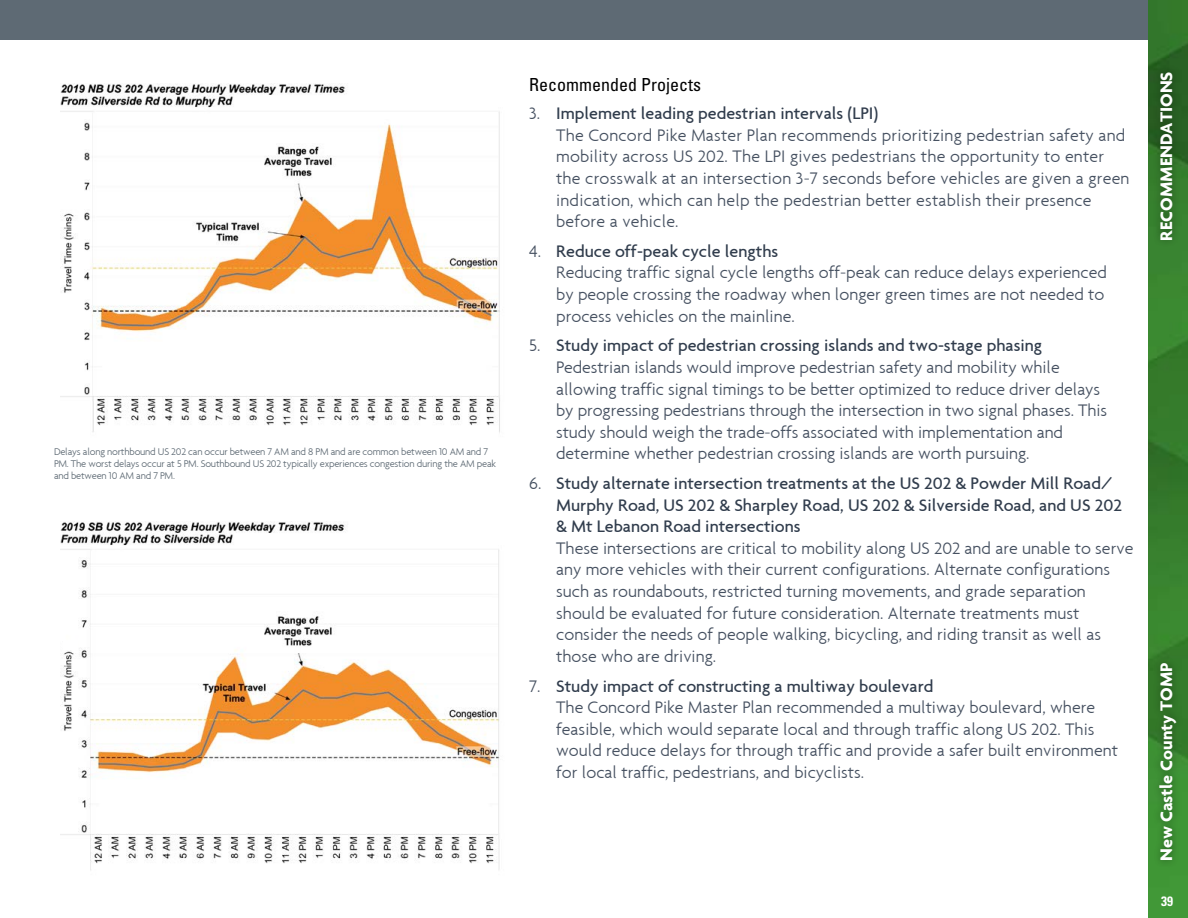
<style>
.page{position:relative;width:1188px;height:918px;background:#fff}
.page>*{position:absolute;margin:0;border:0;box-sizing:border-box;transform-origin:0 0}
.t1{font:300 18px/21.6px "Agenda";color:#465161}
.side_bar{font:700 18px "Agenda";color:#fff}
.t2{font:condensed 18px "Univers LT Std";color:#000}
.t3{font:700 condensed 13.5px "Univers LT Std";color:#fff}
.subhead{font:300 10.5px/12px "Agenda";letter-spacing:-.02em;color:#5e6a74}
.s1{font-weight:500;color:#313d4d}
</style>
<div class="page">
<div style="left:0;top:0;width:1188px;height:40px;background:#5e6a74"></div>
<img style="left:1148px;top:0;width:40px;height:918px">
<div style="left:1152px;top:64px;width:32px;height:804px;background:#000;opacity:.4"></div>
<img style="left:60px;top:83px;width:440px;height:350px">
<img style="left:60px;top:521px;width:440px;height:349px">
<div style="left:63px;top:641px;width:15px;height:9px;background:#fff"></div>
<p class="subhead" style="left:54px;top:446px;width:444px">Delays along northbound US 202 can occur between 7 AM and 8 PM and are common between 10 AM and 7<br>PM. The worst delays occur at 5 PM. Southbound US 202 typically experiences congestion during the AM peak and between 10 AM and 7 PM.</p>
<p class="t2" style="left:529px;top:73px;width:173px">Recommended Projects</p>
<p class="t1" style="left:556px;top:102px;width:575px;text-indent:-27px">3. <span class="s1">Implement leading pedestrian intervals (LPI)<br></span>The Concord Pike Master Plan recommends prioritizing pedestrian safety and mobility across US 202. The LPI gives pedestrians the opportunity to enter the crosswalk at an intersection 3-7 seconds before vehicles are given a green indication, which can help the pedestrian better establish their presence before a vehicle.</p>
<p class="t1" style="left:556px;top:240px;width:552px;text-indent:-27px">4. <span class="s1">Reduce off-peak cycle lengths<br></span>Reducing traffic signal cycle lengths off-peak can reduce delays experienced by people crossing the roadway when longer green times are not needed to process vehicles on the mainline.</p>
<p class="t1" style="left:556px;top:334px;width:553px;text-indent:-27px">5. <span class="s1">Study impact of pedestrian crossing islands and two-stage phasing </span>Pedestrian islands would improve pedestrian safety and mobility while allowing traffic signal timings to be better optimized to reduce driver delays by progressing pedestrians through the intersection in two signal phases. This study should weigh the trade-offs associated with implementation and determine whether pedestrian crossing islands are worth pursuing.</p>
<p class="t1" style="left:556px;top:472px;width:579px;text-indent:-27px">6. <span class="s1">Study alternate intersection treatments at the US 202 &amp; Powder Mill Road/ Murphy Road, US 202 &amp; Sharpley Road, US 202 &amp; Silverside Road, and US 202 &amp; Mt Lebanon Road intersections<br></span>These intersections are critical to mobility along US 202 and are unable to serve any more vehicles with their current configurations. Alternate configurations such as roundabouts, restricted turning movements, and grade separation should be evaluated for future consideration. Alternate treatments must consider the needs of people walking, bicycling, and riding transit as well as those who are driving.</p>
<p class="t1" style="left:556px;top:675px;width:563px;text-indent:-27px">7. <span class="s1">Study impact of constructing a multiway boulevard<br></span>The Concord Pike Master Plan recommended a multiway boulevard, where feasible, which would separate local and through traffic along US 202. This would reduce delays for through traffic and provide a safer built environment for local traffic, pedestrians, and bicyclists.</p>
<p class="side_bar" style="left:1155px;top:241px;width:170px;rotate:-90deg">RECOMMENDATIONS</p>
<p class="side_bar" style="left:1155px;top:861px;width:200px;rotate:-90deg">New Castle County TOMP</p>
<p class="t3" style="left:1161px;top:893px;width:13px">39</p>
</div>
